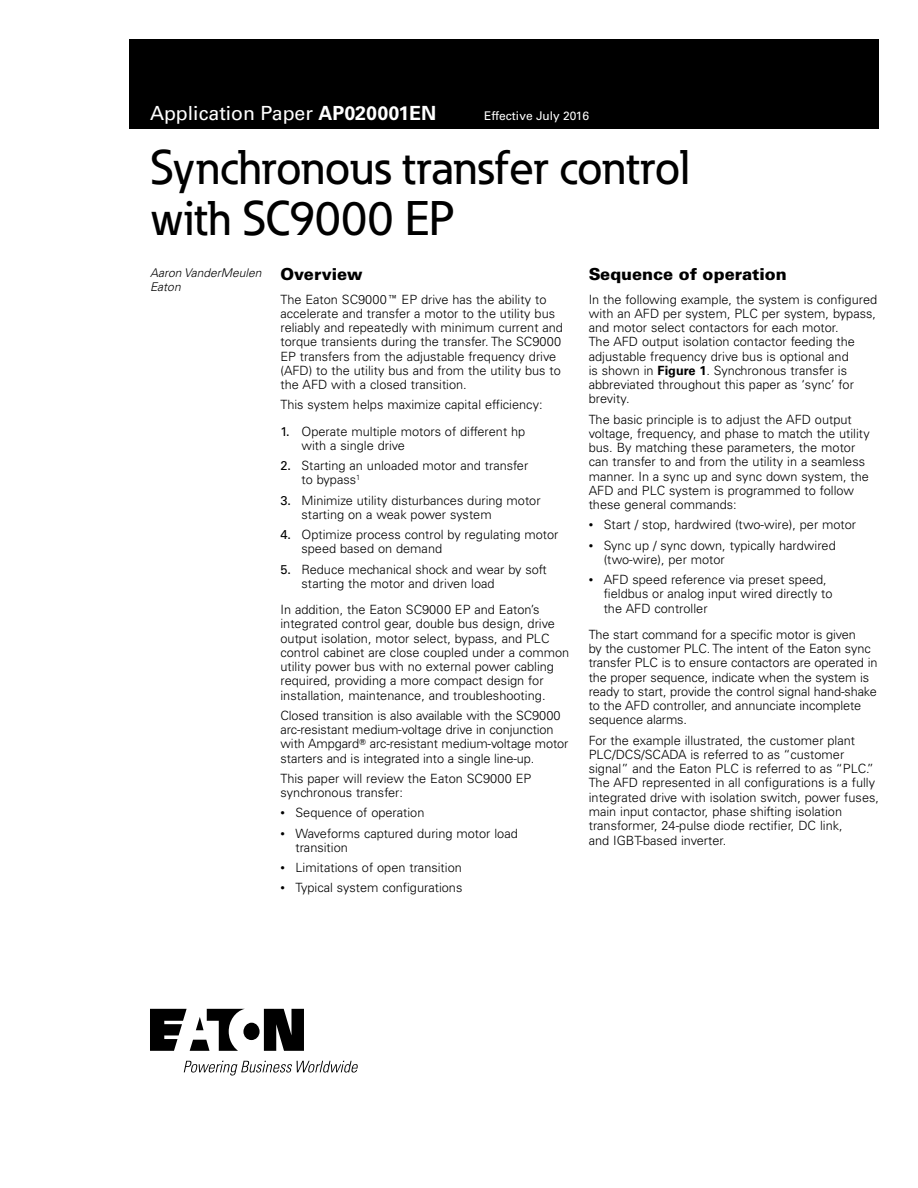
<style>
.page{position:relative;width:918px;height:1188px;background:#fff}
.page>*{position:absolute;margin:0;border:0;box-sizing:border-box;transform-origin:0 0}
.t1{font:500 48px/51px "Eaton";letter-spacing:-.005em;color:#000}
.t2{font:19.5px "Univers LT Std";color:#fff}
.t3{font:900 16.5px "Univers LT Std";color:#000}
.t4{font:300 12.75px/14.2px "Univers LT Std";color:#000}
.t5{font:italic 300 12px/14.2px "Univers LT Std";color:#000}
.t6{font:12px "Univers LT Std";color:#fff}
.s1{font-weight:700}
.s2{font-family:"Universal Newswith Comm Pi";font-weight:400}
.s3{font-weight:400}
.s4{font-size:9px}
</style>
<div class="page">
<div style="left:129px;top:39px;width:750px;height:90px;background:#000"></div>
<svg style="left:150px;top:1009px;width:154px;height:42px"></svg>
<svg style="left:184px;top:1061px;width:174px;height:15px"></svg>
<h2 class="t2" style="left:150px;top:102px;width:288px">Application Paper <span class="s1">AP020001EN</span></h2>
<p class="t6" style="left:484px;top:109px;width:106px">Effective July 2016</p>
<h1 class="t1" style="left:150px;top:141px;width:541px">Synchronous transfer control with SC9000 EP</h1>
<p class="t5" style="left:150px;top:266px;width:113px">Aaron VanderMeulen<br>Eaton</p>
<p class="t3" style="left:280px;top:264px;width:84px">Overview</p>
<p class="t4" style="left:280px;top:292px;width:284px">The Eaton SC9000<span class="s2">E</span> EP drive has the ability to accelerate and transfer a motor to the utility bus reliably and repeatedly with minimum current and torque transients during the transfer. The SC9000<br>EP transfers from the adjustable frequency drive (AFD) to the utility bus and from the utility bus to the AFD with a closed transition.</p>
<p class="t4" style="left:280px;top:398px;width:264px">This system helps maximize capital efficiency:</p>
<p class="t4" style="left:301px;top:424px;width:225px;text-indent:-21px"><span class="s3">1.</span> Operate multiple motors of different hp with a single drive</p>
<p class="t4" style="left:301px;top:459px;width:228px;text-indent:-21px"><span class="s3">2.</span> Starting an unloaded motor and transfer to bypass<sup>1</sup></p>
<p class="t4" style="left:301px;top:493px;width:241px;text-indent:-21px"><span class="s3">3.</span> Minimize utility disturbances during motor starting on a weak power system</p>
<p class="t4" style="left:301px;top:528px;width:259px;text-indent:-21px"><span class="s3">4.</span> Optimize process control by regulating motor speed based on demand</p>
<p class="t4" style="left:301px;top:562px;width:247px;text-indent:-21px"><span class="s3">5.</span> Reduce mechanical shock and wear by soft starting the motor and driven load</p>
<p class="t4" style="left:281px;top:603px;width:290px">In addition, the Eaton SC9000 EP and Eaton’s integrated control gear, double bus design, drive output isolation, motor select, bypass, and PLC control cabinet are close coupled under a common utility power bus with no external power cabling required, providing a more compact design for installation, maintenance, and troubleshooting.</p>
<p class="t4" style="left:281px;top:708px;width:289px">Closed transition is also available with the SC9000 arc-resistant medium-voltage drive in conjunction with Ampgard<span class="s2">T</span> arc-resistant medium-voltage motor starters and is integrated into a single line-up.</p>
<p class="t4" style="left:281px;top:771px;width:252px">This paper will review the Eaton SC9000 EP synchronous transfer:</p>
<p class="t4" style="left:280px;top:806px;width:145px"><span class="s4">•</span> Sequence of operation</p>
<p class="t4" style="left:296px;top:826px;width:224px;text-indent:-15px"><span class="s4">•</span> Waveforms captured during motor load transition</p>
<p class="t4" style="left:280px;top:861px;width:183px"><span class="s4">•</span> Limitations of open transition</p>
<p class="t4" style="left:280px;top:881px;width:183px"><span class="s4">•</span> Typical system configurations</p>
<p class="t3" style="left:589px;top:264px;width:200px">Sequence of operation</p>
<p class="t4" style="left:589px;top:292px;width:290px">In the following example, the system is configured with an AFD per system, PLC per system, bypass, and motor select contactors for each motor.<br>The AFD output isolation contactor feeding the adjustable frequency drive bus is optional and<br>is shown in <span class="s1">Figure 1</span>. Synchronous transfer is abbreviated throughout this paper as ‘sync’ for brevity.</p>
<p class="t4" style="left:589px;top:412px;width:283px">The basic principle is to adjust the AFD output voltage, frequency, and phase to match the utility bus. By matching these parameters, the motor can transfer to and from the utility in a seamless manner. In a sync up and sync down system, the AFD and PLC system is programmed to follow these general commands:</p>
<p class="t4" style="left:589px;top:518px;width:269px"><span class="s4">•</span> Start / stop, hardwired (two-wire), per motor</p>
<p class="t4" style="left:604px;top:538px;width:234px;text-indent:-15px"><span class="s4">•</span> Sync up / sync down, typically hardwired (two-wire), per motor</p>
<p class="t4" style="left:604px;top:573px;width:230px;text-indent:-15px"><span class="s4">•</span> AFD speed reference via preset speed, fieldbus or analog input wired directly to the AFD controller</p>
<p class="t4" style="left:589px;top:627px;width:290px">The start command for a specific motor is given<br>by the customer PLC. The intent of the Eaton sync transfer PLC is to ensure contactors are operated in the proper sequence, indicate when the system is ready to start, provide the control signal hand-shake to the AFD controller, and annunciate incomplete sequence alarms.</p>
<p class="t4" style="left:589px;top:733px;width:292px">For the example illustrated, the customer plant PLC/DCS/SCADA is referred to as “customer signal” and the Eaton PLC is referred to as “PLC.” The AFD represented in all configurations is a fully integrated drive with isolation switch, power fuses, main input contactor, phase shifting isolation transformer, 24-pulse diode rectifier, DC link,<br>and IGBT-based inverter.</p>
</div>
